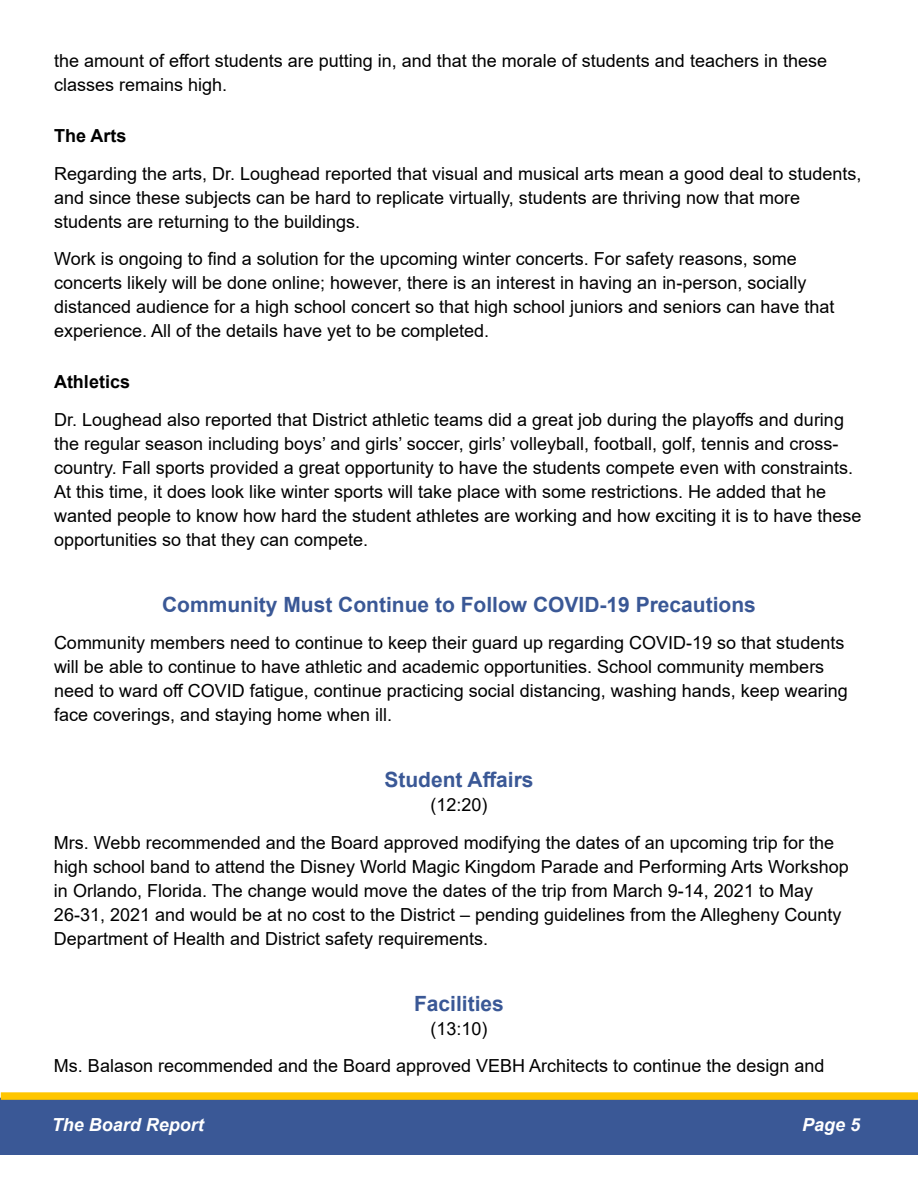
<style>
.page{position:relative;width:918px;height:1188px;background:#fff}
.page>*{position:absolute;margin:0;border:0;box-sizing:border-box;transform-origin:0 0}
.t1{font:700 21px "Arial";color:#3a5896}
.t2{font:18px/24px "Arial";color:#000}
.t3{font:italic 700 18px "Arial";color:#fff}
.t4{font:700 18px "Arial";color:#000}
</style>
<div class="page">
<div style="left:0;top:1098px;width:918px;height:57px;background:#3a5896"></div>
<div style="left:1px;top:1092px;width:917px;height:8px;background:#ffc600"></div>
<p class="t2" style="left:54px;top:49px;width:775px">the amount of effort students are putting in, and that the morale of students and teachers in these classes remains high.</p>
<p class="t4" style="left:54px;top:123px;width:74px">The Arts</p>
<p class="t2" style="left:54px;top:161px;width:809px">Regarding the arts, Dr. Loughead reported that visual and musical arts mean a good deal to students, and since these subjects can be hard to replicate virtually, students are thriving now that more students are returning to the buildings.</p>
<p class="t2" style="left:54px;top:247px;width:782px">Work is ongoing to find a solution for the upcoming winter concerts. For safety reasons, some concerts likely will be done online; however, there is an interest in having an in-person, socially distanced audience for a high school concert so that high school juniors and seniors can have that experience. All of the details have yet to be completed.</p>
<p class="t4" style="left:54px;top:369px;width:78px">Athletics</p>
<p class="t2" style="left:54px;top:407px;width:809px">Dr. Loughead also reported that District athletic teams did a great job during the playoffs and during the regular season including boys’ and girls’ soccer, girls’ volleyball, football, golf, tennis and cross&shy;country. Fall sports provided a great opportunity to have the students compete even with constraints.<br>At this time, it does look like winter sports will take place with some restrictions. He added that he wanted people to know how hard the student athletes are working and how exciting it is to have these opportunities so that they can compete.</p>
<p class="t1" style="left:162px;top:589px;width:595px">Community Must Continue to Follow COVID-19 Precautions</p>
<p class="t2" style="left:54px;top:631px;width:795px">Community members need to continue to keep their guard up regarding COVID-19 so that students will be able to continue to have athletic and academic opportunities. School community members need to ward off COVID fatigue, continue practicing social distancing, washing hands, keep wearing face coverings, and staying home when ill.</p>
<p class="t1" style="left:384px;top:765px;width:151px">Student Affairs</p>
<p class="t2" style="left:54px;top:786px;width:782px;line-height:37.5px;text-indent:376px">(12:20)<br>Mrs. Webb recommended and the Board approved modifying the dates of an upcoming trip for the</p>
<p class="t2" style="left:54px;top:854px;width:796px">high school band to attend the Disney World Magic Kingdom Parade and Performing Arts Workshop in Orlando, Florida. The change would move the dates of the trip from March 9-14, 2021 to May 26-31, 2021 and would be at no cost to the District – pending guidelines from the Allegheny County Department of Health and District safety requirements.</p>
<p class="t1" style="left:414px;top:988px;width:91px">Facilities</p>
<p class="t2" style="left:54px;top:1009px;width:772px;line-height:37.5px;text-indent:376px">(13:10)<br>Ms. Balason recommended and the Board approved VEBH Architects to continue the design and</p>
<p class="t3" style="left:52px;top:1113px;width:154px">The Board Report</p>
<p class="t3" style="left:802px;top:1113px;width:60px">Page 5</p>
</div>
